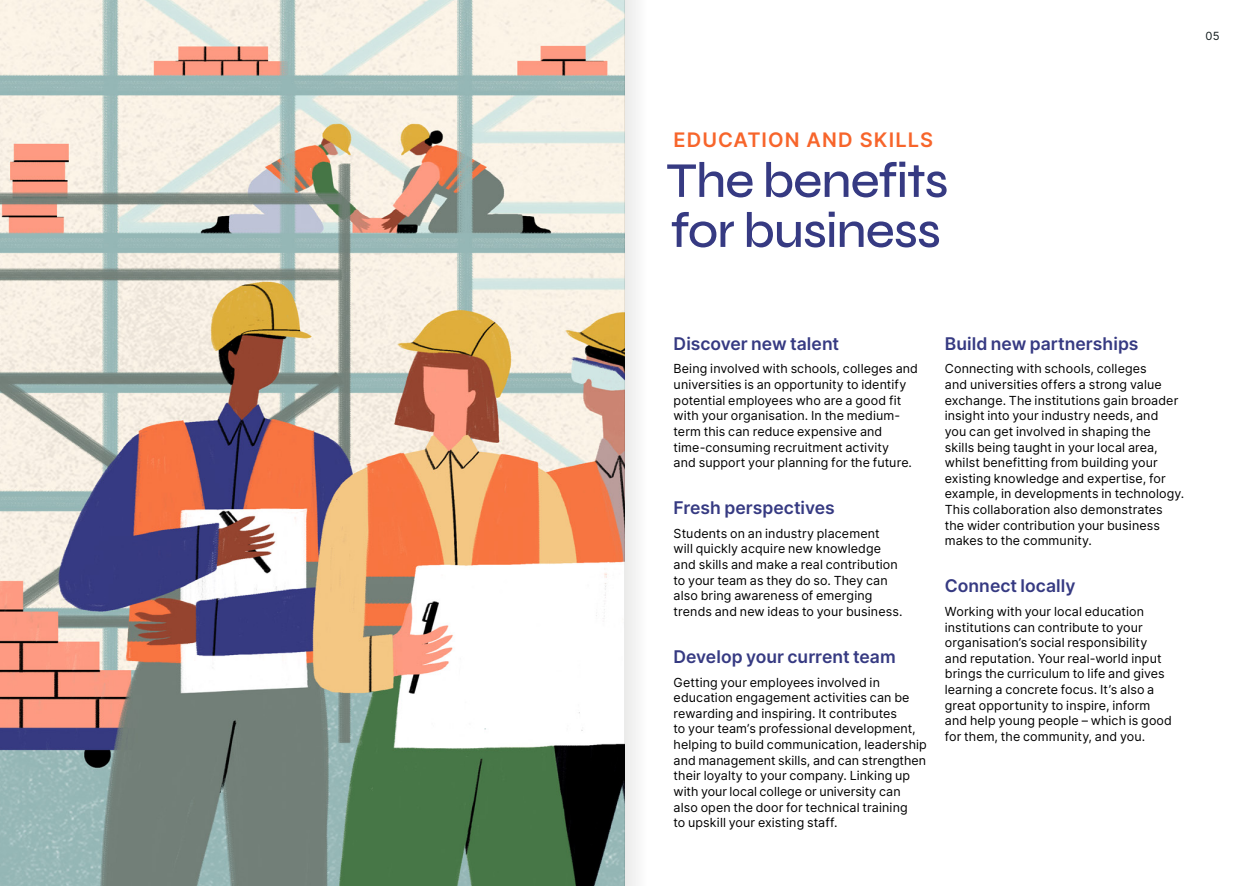
<style>
.page{position:relative;width:1248px;height:886px;background:#fff}
.page>*{position:absolute;margin:0;border:0;box-sizing:border-box;transform-origin:0 0}
.t1{font:500 50px/50px "Syne";letter-spacing:-.02em;color:#363a82}
.t2{font:600 20px "Inter";letter-spacing:.055em;color:#f7652b}
.t3{font:600 17.5px "Inter";color:#363a82}
.t4{font:12.5px/15.6px "Inter";letter-spacing:.01em;color:#000}
.t5{font:11.25px "Inter";color:#131d1e}
</style>
<div class="page">
<img style="left:0;top:0;width:624px;height:886px">
<div style="left:624px;top:0;width:46px;height:886px;background:linear-gradient(to right,#efefef,#fff)"></div>
<p class="t5" style="left:1205px;top:28px;width:15px">05</p>
<h2 class="t2" style="left:673px;top:125px;width:261px">EDUCATION AND SKILLS</h2>
<h1 class="t1" style="left:666px;top:154px;width:283px">The benefits for business</h1>
<h3 class="t3" style="left:673px;top:331px;width:167px">Discover new talent</h3>
<p class="t4" style="left:673px;top:361px;width:246px">Being involved with schools, colleges and universities is an opportunity to identify potential employees who are a good fit with your organisation. In the medium&shy;term this can reduce expensive and time-consuming recruitment activity<br>and support your planning for the future.</p>
<h3 class="t3" style="left:673px;top:495px;width:162px">Fresh perspectives</h3>
<p class="t4" style="left:673px;top:525px;width:230px">Students on an industry placement<br>will quickly acquire new knowledge and skills and make a real contribution to your team as they do so. They can also bring awareness of emerging trends and new ideas to your business.</p>
<h3 class="t3" style="left:673px;top:644px;width:223px">Develop your current team</h3>
<p class="t4" style="left:673px;top:674px;width:255px">Getting your employees involved in education engagement activities can be rewarding and inspiring. It contributes<br>to your team’s professional development, helping to build communication, leadership and management skills, and can strengthen their loyalty to your company. Linking up with your local college or university can also open the door for technical training<br>to upskill your existing staff.</p>
<h3 class="t3" style="left:944px;top:331px;width:195px">Build new partnerships</h3>
<p class="t4" style="left:944px;top:361px;width:241px">Connecting with schools, colleges<br>and universities offers a strong value exchange. The institutions gain broader insight into your industry needs, and<br>you can get involved in shaping the<br>skills being taught in your local area, whilst benefitting from building your existing knowledge and expertise, for example, in developments in technology.<br>This collaboration also demonstrates the wider contribution your business makes to the community.</p>
<h3 class="t3" style="left:944px;top:573px;width:132px">Connect locally</h3>
<p class="t4" style="left:944px;top:603px;width:228px">Working with your local education institutions can contribute to your organisation’s social responsibility and reputation. Your real-world input brings the curriculum to life and gives learning a concrete focus. It’s also a great opportunity to inspire, inform and help young people – which is good for them, the community, and you.</p>
</div>
